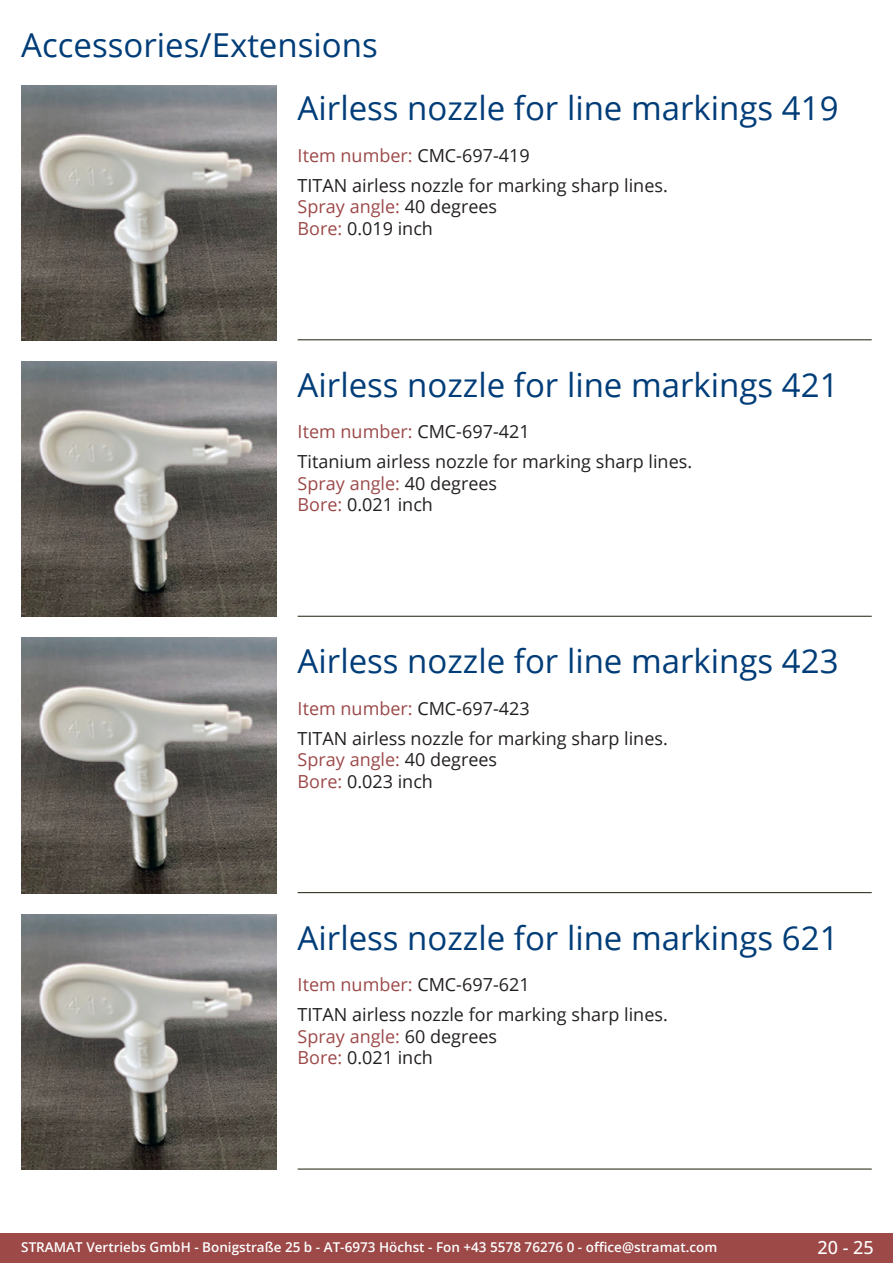
<style>
.page{position:relative;width:893px;height:1263px;background:#fff}
.page>*{position:absolute;margin:0;border:0;box-sizing:border-box;transform-origin:0 0}
.Produkttitel{font:33px "Open Sans";color:#003d78}
.RastTitel{font:33px "Open Sans";color:#003d78}
.Beschreibung_Text{font:18px/21.6px "Open Sans";color:#231f20}
.TechDaten_Überschrif{font:18px "Open Sans";color:#9c4948}
.t1{font:500 18px "Open Sans";color:#fff}
.t2{font:600 13.5px "Open Sans";color:#fff}
.s1{color:#231f20}
.s2{color:#9c4948}
</style>
<div class="page">
<div style="left:0;top:1233px;width:893px;height:30px;background:#9c4948"></div>
<hr style="left:298px;top:340px;width:574px;height:1px;background:#201d08">
<hr style="left:298px;top:616px;width:574px;height:1px;background:#201d08">
<hr style="left:298px;top:892px;width:574px;height:1px;background:#201d08">
<hr style="left:298px;top:1169px;width:574px;height:1px;background:#201d08">
<img style="left:21px;top:85px;width:255px;height:255px">
<img style="left:21px;top:361px;width:255px;height:256px">
<img style="left:21px;top:638px;width:255px;height:255px">
<img style="left:21px;top:914px;width:255px;height:255px">
<p class="RastTitel" style="left:21px;top:22px;width:358px">Accessories/Extensions</p>
<p class="Produkttitel" style="left:298px;top:86px;width:542px">Airless nozzle for line markings 419</p>
<p class="TechDaten_Überschrif" style="left:298px;top:143px;width:234px">Item number: <span class="s1">CMC-697-419</span></p>
<p class="Beschreibung_Text" style="left:298px;top:174px;width:372px">TITAN airless nozzle for marking sharp lines.<br><span class="s2">Spray angle:</span> 40 degrees<br><span class="s2">Bore:</span> 0.019 inch</p>
<p class="Produkttitel" style="left:298px;top:362px;width:542px">Airless nozzle for line markings 421</p>
<p class="TechDaten_Überschrif" style="left:298px;top:420px;width:234px">Item number: <span class="s1">CMC-697-421</span></p>
<p class="Beschreibung_Text" style="left:298px;top:450px;width:396px">Titanium airless nozzle for marking sharp lines.<br><span class="s2">Spray angle:</span> 40 degrees<br><span class="s2">Bore:</span> 0.021 inch</p>
<p class="Produkttitel" style="left:298px;top:638px;width:542px">Airless nozzle for line markings 423</p>
<p class="TechDaten_Überschrif" style="left:298px;top:696px;width:234px">Item number: <span class="s1">CMC-697-423</span></p>
<p class="Beschreibung_Text" style="left:298px;top:727px;width:372px">TITAN airless nozzle for marking sharp lines.<br><span class="s2">Spray angle:</span> 40 degrees<br><span class="s2">Bore:</span> 0.023 inch</p>
<p class="Produkttitel" style="left:298px;top:915px;width:542px">Airless nozzle for line markings 621</p>
<p class="TechDaten_Überschrif" style="left:298px;top:972px;width:234px">Item number: <span class="s1">CMC-697-621</span></p>
<p class="Beschreibung_Text" style="left:298px;top:1003px;width:372px">TITAN airless nozzle for marking sharp lines.<br><span class="s2">Spray angle:</span> 60 degrees<br><span class="s2">Bore:</span> 0.021 inch</p>
<p class="t2" style="left:21px;top:1238px;width:698px">STRAMAT Vertriebs GmbH - Bonigstraße 25 b - AT-6973 Höchst - Fon +43 5578 76276 0 - office@stramat.com</p>
<p class="t1" style="left:817px;top:1234px;width:58px">20 - 25</p>
</div>
